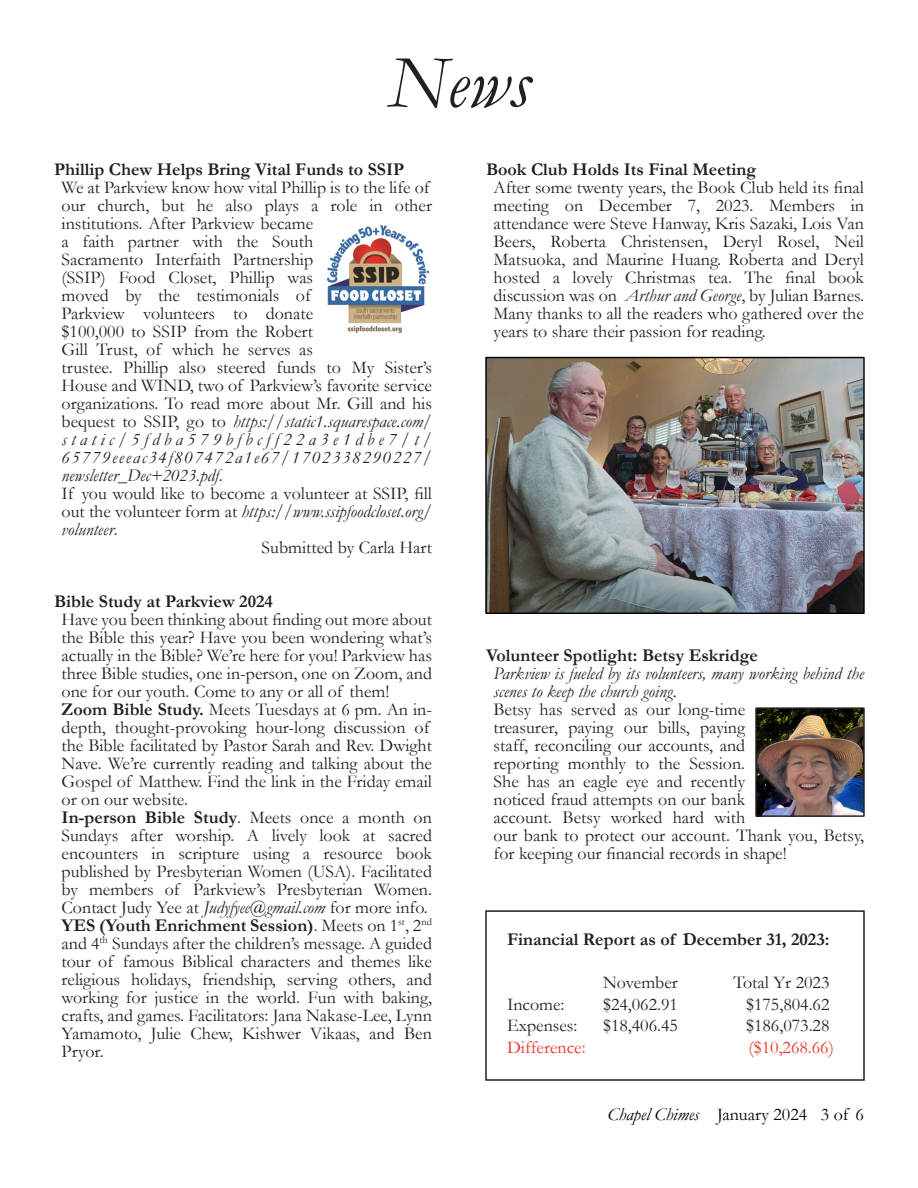
<style>
.page{position:relative;width:918px;height:1188px;background:#fff}
.page>*{position:absolute;margin:0;border:0;box-sizing:border-box;transform-origin:0 0}
.t1{font:italic 75px "Garamond";color:#231f20}
.t2{font:18px "Garamond";color:#231f20}
.t3{font:700 18px "Garamond";color:#231f20}
.t4{font:italic 18px "Garamond";color:#231f20}
.t5{font:italic 18px "Garamond";letter-spacing:.09em;color:#231f20}
.t6{font:italic 18px "Garamond";letter-spacing:.24em;color:#231f20}
.t7{font:18px "Garamond";color:#ee3123}
.t8{font:18px "Garamond";color:#000}
.t9{font:italic 18px "Garamond";color:#000}
.t10{font:10.5px "Garamond";color:#231f20}
.s1{font-style:normal}
.s2{font-weight:700}
.s3{font-weight:400}
.s4{font-style:italic}
</style>
<div class="page">
<img style="left:328px;top:225px;width:100px;height:108px">
<img style="left:487px;top:359px;width:376px;height:253px">
<div style="left:485px;top:357px;width:380px;height:257px;border:1px solid #000"></div>
<img style="left:757px;top:709px;width:106px;height:106px">
<div style="left:755px;top:707px;width:110px;height:110px;border:1px solid #231f20"></div>
<div style="left:485px;top:910px;width:380px;height:171px;border:2px solid #231f20"></div>
<p class="t1" style="left:388px;top:57px;width:144px">News</p>
<p class="t3" style="left:54px;top:163px;width:352px">Phillip Chew Helps Bring Vital Funds to SSIP</p>
<p class="t2" style="left:62px;top:181px;width:370px">We at Parkview know how vital Phillip is to the life of</p>
<p class="t2" style="left:62px;top:199px;width:372px">our church, but he also plays a role in other</p>
<p class="t2" style="left:62px;top:217px;width:253px">institutions. After Parkview became</p>
<p class="t2" style="left:62px;top:235px;width:253px">a faith partner with the South</p>
<p class="t2" style="left:62px;top:253px;width:253px">Sacramento Interfaith Partnership</p>
<p class="t2" style="left:62px;top:271px;width:253px">(SSIP) Food Closet, Phillip was</p>
<p class="t2" style="left:62px;top:289px;width:251px">moved by the testimonials of</p>
<p class="t2" style="left:62px;top:307px;width:253px">Parkview volunteers to donate</p>
<p class="t2" style="left:62px;top:325px;width:253px">$100,000 to SSIP from the Robert</p>
<p class="t2" style="left:62px;top:343px;width:253px">Gill Trust, of which he serves as</p>
<p class="t2" style="left:62px;top:361px;width:372px">trustee. Phillip also steered funds to My Sister’s</p>
<p class="t2" style="left:62px;top:379px;width:372px">House and WIND, two of Parkview’s favorite service</p>
<p class="t2" style="left:62px;top:397px;width:372px">organizations. To read more about Mr. Gill and his</p>
<p class="t4" style="left:62px;top:415px;width:372px"><span class="s1">bequest to SSIP, go to</span> https://static1.squarespace.com/</p>
<p class="t6" style="left:62px;top:433px;width:372px">static/5fdba579bfbcff22a3e1dbe7/t/</p>
<p class="t5" style="left:62px;top:451px;width:372px">65779eeeac34f807472a1e67/1702338290227/</p>
<p class="t4" style="left:62px;top:469px;width:163px">newsletter_Dec+2023.pdf<span class="s1">.</span></p>
<p class="t2" style="left:62px;top:487px;width:372px">If you would like to become a volunteer at SSIP, fill</p>
<p class="t4" style="left:62px;top:505px;width:372px"><span class="s1">out the volunteer form at</span> https://www.ssipfoodcloset.org/</p>
<p class="t4" style="left:62px;top:523px;width:58px">volunteer<span class="s1">.</span></p>
<p class="t2" style="left:262px;top:541px;width:172px">Submitted by Carla Hart</p>
<p class="t3" style="left:54px;top:595px;width:221px">Bible Study at Parkview 2024</p>
<p class="t2" style="left:62px;top:613px;width:372px">Have you been thinking about finding out more about</p>
<p class="t2" style="left:62px;top:631px;width:372px">the Bible this year? Have you been wondering what’s</p>
<p class="t2" style="left:62px;top:649px;width:372px">actually in the Bible? We’re here for you! Parkview has</p>
<p class="t2" style="left:62px;top:667px;width:372px">three Bible studies, one in-person, one on Zoom, and</p>
<p class="t2" style="left:62px;top:685px;width:329px">one for our youth. Come to any or all of them!</p>
<p class="t2" style="left:62px;top:703px;width:372px"><span class="s2">Zoom Bible Study.</span> Meets Tuesdays at 6 pm. An in-</p>
<p class="t2" style="left:62px;top:721px;width:370px">depth, thought-provoking hour-long discussion of</p>
<p class="t2" style="left:62px;top:739px;width:372px">the Bible facilitated by Pastor Sarah and Rev. Dwight</p>
<p class="t2" style="left:62px;top:757px;width:372px">Nave. We’re currently reading and talking about the</p>
<p class="t2" style="left:62px;top:775px;width:372px">Gospel of Matthew. Find the link in the Friday email</p>
<p class="t2" style="left:62px;top:793px;width:128px">or on our website.</p>
<p class="t3" style="left:62px;top:811px;width:372px">In-person Bible Study<span class="s3">. Meets once a month on</span></p>
<p class="t2" style="left:62px;top:829px;width:372px">Sundays after worship. A lively look at sacred</p>
<p class="t2" style="left:62px;top:847px;width:372px">encounters in scripture using a resource book</p>
<p class="t2" style="left:62px;top:865px;width:372px">published by Presbyterian Women (USA). Facilitated</p>
<p class="t2" style="left:62px;top:883px;width:372px">by members of Parkview’s Presbyterian Women.</p>
<p class="t2" style="left:62px;top:901px;width:368px">Contact Judy Yee at <span class="s4">Judyfyee@gmail.com</span> for more info.</p>
<p class="t3" style="left:62px;top:919px;width:361px">YES (Youth Enrichment Session)<span class="s3">. Meets on 1 , 2</span></p>
<p class="t10" style="left:398px;top:918px;width:8px">st</p>
<p class="t10" style="left:421px;top:918px;width:12px">nd</p>
<p class="t2" style="left:62px;top:937px;width:40px">and 4</p>
<p class="t10" style="left:100px;top:936px;width:10px">th</p>
<p class="t2" style="left:112px;top:937px;width:321px">Sundays after the children’s message. A guided</p>
<p class="t2" style="left:62px;top:955px;width:372px">tour of famous Biblical characters and themes like</p>
<p class="t2" style="left:62px;top:973px;width:372px">religious holidays, friendship, serving others, and</p>
<p class="t2" style="left:62px;top:991px;width:372px">working for justice in the world. Fun with baking,</p>
<p class="t2" style="left:62px;top:1009px;width:372px">crafts, and games. Facilitators: Jana Nakase-Lee, Lynn</p>
<p class="t2" style="left:62px;top:1027px;width:372px">Yamamoto, Julie Chew, Kishwer Vikaas, and Ben</p>
<p class="t2" style="left:62px;top:1045px;width:44px">Pryor.</p>
<p class="t3" style="left:486px;top:163px;width:272px">Book Club Holds Its Final Meeting</p>
<p class="t2" style="left:494px;top:181px;width:372px">After some twenty years, the Book Club held its final</p>
<p class="t2" style="left:494px;top:199px;width:372px">meeting on December 7, 2023. Members in</p>
<p class="t2" style="left:494px;top:217px;width:372px">attendance were Steve Hanway, Kris Sazaki, Lois Van</p>
<p class="t2" style="left:494px;top:235px;width:372px">Beers, Roberta Christensen, Deryl Rosel, Neil</p>
<p class="t2" style="left:494px;top:253px;width:372px">Matsuoka, and Maurine Huang. Roberta and Deryl</p>
<p class="t2" style="left:494px;top:271px;width:372px">hosted a lovely Christmas tea. The final book</p>
<p class="t2" style="left:494px;top:289px;width:372px">discussion was on <span class="s4">Arthur and George</span>, by Julian Barnes.</p>
<p class="t2" style="left:494px;top:307px;width:372px">Many thanks to all the readers who gathered over the</p>
<p class="t2" style="left:494px;top:325px;width:274px">years to share their passion for reading.</p>
<p class="t3" style="left:486px;top:649px;width:273px">Volunteer Spotlight: Betsy Eskridge</p>
<p class="t4" style="left:494px;top:667px;width:372px">Parkview is fueled by its volunteers, many working behind the</p>
<p class="t4" style="left:494px;top:685px;width:185px">scenes to keep the church going.</p>
<p class="t2" style="left:494px;top:703px;width:253px">Betsy has served as our long-time</p>
<p class="t2" style="left:494px;top:721px;width:253px">treasurer, paying our bills, paying</p>
<p class="t2" style="left:494px;top:739px;width:253px">staff, reconciling our accounts, and</p>
<p class="t2" style="left:494px;top:757px;width:253px">reporting monthly to the Session.</p>
<p class="t2" style="left:494px;top:775px;width:253px">She has an eagle eye and recently</p>
<p class="t2" style="left:494px;top:793px;width:253px">noticed fraud attempts on our bank</p>
<p class="t2" style="left:494px;top:811px;width:253px">account. Betsy worked hard with</p>
<p class="t2" style="left:494px;top:829px;width:372px">our bank to protect our account. Thank you, Betsy,</p>
<p class="t2" style="left:494px;top:847px;width:295px">for keeping our financial records in shape!</p>
<p class="t3" style="left:507px;top:933px;width:324px">Financial Report as of December 31, 2023:</p>
<p class="t2" style="left:603px;top:976px;width:76px">November</p>
<p class="t2" style="left:733px;top:976px;width:98px">Total Yr 2023</p>
<p class="t2" style="left:507px;top:998px;width:59px">Income:</p>
<p class="t2" style="left:603px;top:998px;width:76px">$24,062.91</p>
<p class="t2" style="left:746px;top:998px;width:85px">$175,804.62</p>
<p class="t2" style="left:507px;top:1019px;width:72px">Expenses:</p>
<p class="t2" style="left:603px;top:1019px;width:76px">$18,406.45</p>
<p class="t2" style="left:746px;top:1019px;width:85px">$186,073.28</p>
<p class="t7" style="left:507px;top:1041px;width:80px">Difference:</p>
<p class="t7" style="left:749px;top:1041px;width:87px">($10,268.66)</p>
<p class="t9" style="left:608px;top:1108px;width:93px">Chapel Chimes</p>
<p class="t8" style="left:717px;top:1108px;width:148px">January 2024 3 of 6</p>
</div>
